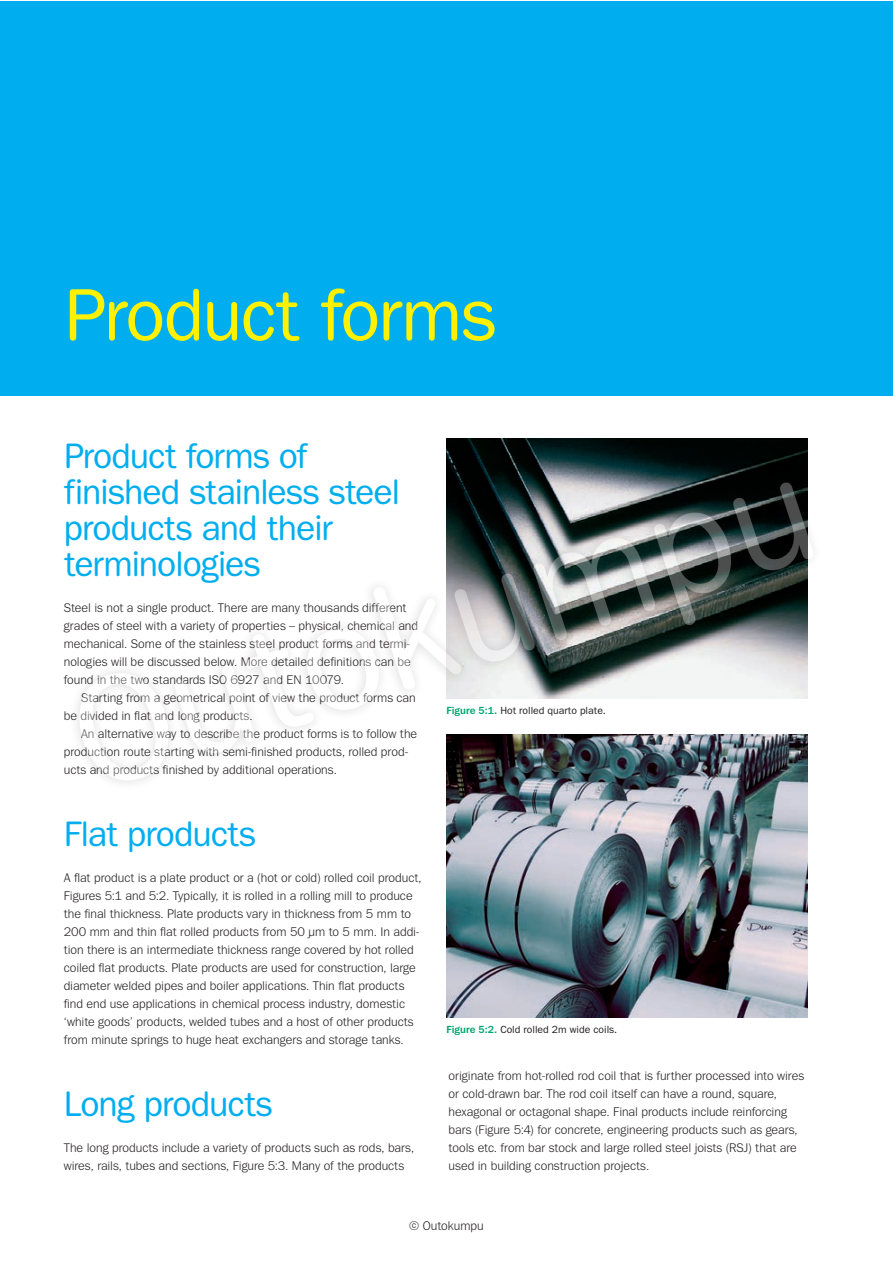
<style>
.page{position:relative;width:893px;height:1263px;background:#fff}
.page>*{position:absolute;margin:0;border:0;box-sizing:border-box;transform-origin:0 0}
.t1{font:75px "Tee Franklin Forever Rounded";letter-spacing:-.025em;color:#fff101}
.t2{font:36px/36px "Tee Franklin Forever Rounded";letter-spacing:-.03em;color:#00aeef}
.t3{font:300 12.75px/18px "Tee Franklin Forever";color:#231f20}
.t4{font:10.5px "Tee Franklin Forever";color:#231f20}
.s1{font-weight:500;color:#00a66e}
</style>
<div class="page">
<div style="left:0;top:1px;width:892px;height:394px;background:#00aeef"></div>
<img style="left:446px;top:830px;width:362px;height:187px">
<svg style="left:446px;top:440px;width:362px;height:390px;background:#4f5a5f"></svg>
<svg style="left:77px;top:482px;width:736px;height:306px"></svg>
<h1 class="t1" style="left:64px;top:271px;width:434px">Product forms</h1>
<h2 class="t2" style="left:64px;top:438px;width:338px">Product forms of finished stainless steel products and their terminologies</h2>
<p class="t3" style="left:64px;top:599px;width:356px">Steel is not a single product. There are many thousands different grades of steel with a variety of properties – physical, chemical and mechanical. Some of the stainless steel product forms and termi&shy;nologies will be discussed below. More detailed definitions can be found in the two standards ISO 6927 and EN 10079.</p>
<p class="t3" style="left:64px;top:689px;width:354px;text-indent:17px">Starting from a geometrical point of view the product forms can be divided in flat and long products.</p>
<p class="t3" style="left:64px;top:725px;width:355px;text-indent:17px">An alternative way to describe the product forms is to follow the production route starting with semi-finished products, rolled prod&shy;ucts and products finished by additional operations.</p>
<h2 class="t2" style="left:64px;top:816px;width:193px">Flat products</h2>
<p class="t3" style="left:64px;top:869px;width:359px">A flat product is a plate product or a (hot or cold) rolled coil product, Figures 5:1 and 5:2. Typically, it is rolled in a rolling mill to produce the final thickness. Plate products vary in thickness from 5 mm to 200 mm and thin flat rolled products from 50 µm to 5 mm. In addi&shy;tion there is an intermediate thickness range covered by hot rolled coiled flat products. Plate products are used for construction, large diameter welded pipes and boiler applications. Thin flat products find end use applications in chemical process industry, domestic ‘white goods’ products, welded tubes and a host of other products from minute springs to huge heat exchangers and storage tanks.</p>
<h2 class="t2" style="left:64px;top:1086px;width:210px">Long products</h2>
<p class="t3" style="left:64px;top:1139px;width:352px">The long products include a variety of products such as rods, bars, wires, rails, tubes and sections, Figure 5:3. Many of the products</p>
<p class="t4" style="left:446px;top:705px;width:161px"><span class="s1">Figure 5:1.</span> Hot rolled quarto plate.</p>
<p class="t4" style="left:446px;top:1024px;width:172px"><span class="s1">Figure 5:2.</span> Cold rolled 2m wide coils.</p>
<p class="t3" style="left:449px;top:1067px;width:357px">originate from hot-rolled rod coil that is further processed into wires or cold-drawn bar. The rod coil itself can have a round, square, hexagonal or octagonal shape. Final products include reinforcing bars (Figure 5:4) for concrete, engineering products such as gears, tools etc. from bar stock and large rolled steel joists (RSJ) that are used in building construction projects.</p>
<p class="t3" style="left:409px;top:1216px;width:76px">© Outokumpu</p>
</div>
